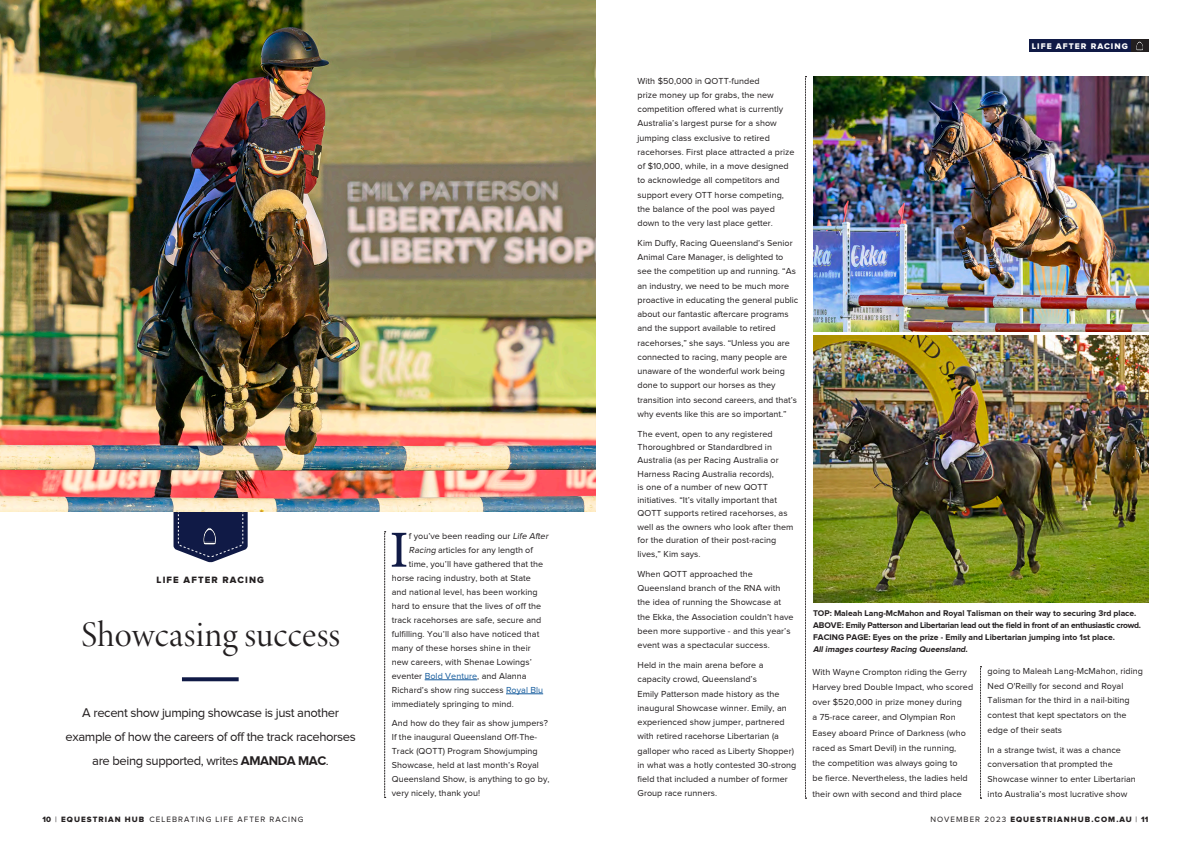
<style>
.page{position:relative;width:1191px;height:842px;background:#fff}
.page>*{position:absolute;margin:0;border:0;box-sizing:border-box;transform-origin:0 0}
.OPENING_PARAGRAPH{font:52.1px "Minion Variable Concept";color:#101a46}
.HEADER_1{font:36px "Minion Variable Concept";letter-spacing:.005em;color:#231f20}
.INTRO{font:13px/24px "Proxima Nova";letter-spacing:-.03em;color:#231f20;text-align:center}
.t1{font:9.5px "Proxima Nova Extrabld";letter-spacing:.12em;color:#231f20}
.BODY{font:9px/14.2px "Proxima Nova";letter-spacing:.005em;color:#231f20}
.OPENING_PARAGRAPH-2{font:9px "Proxima Nova";letter-spacing:.005em;color:#231f20}
.BODY-2{font:700 8.5px/12px "Proxima Nova";color:#231f20}
.t2{font:8.5px "Proxima Nova Extrabld";letter-spacing:.12em;color:#fff}
.t3{font:8px "Proxima Nova";letter-spacing:.13em;color:#231f20}
.t4{font:8px "Proxima Nova Extrabld";letter-spacing:.13em;color:#231f20}
.s1{font-weight:700}
.s2{font-style:italic}
.s3{color:#175d9e}
.s4{font-family:"Proxima Nova Extrabld"}
.s5{font-family:"Proxima Nova"}
</style>
<div class="page">
<svg style="left:805px;top:76px;width:1px;height:723px"></svg>
<svg style="left:980px;top:666px;width:1px;height:133px"></svg>
<hr style="left:425px;top:680px;width:52px;height:1px;background:#175d9e">
<hr style="left:506px;top:694px;width:37px;height:1px;background:#175d9e">
<svg style="left:384px;top:531px;width:2px;height:267px"></svg>
<svg style="left:182px;top:677px;width:57px;height:4px"></svg>
<svg style="left:173px;top:512px;width:75px;height:50px"></svg>
<div style="left:1029px;top:40px;width:101px;height:12px;background:#101a46"></div>
<div style="left:1130px;top:40px;width:18px;height:12px;background:#231f20"></div>
<svg style="left:1136px;top:41px;width:7px;height:10px"></svg>
<img style="left:813px;top:76px;width:335px;height:255px">
<img style="left:0;top:0;width:595px;height:512px">
<img style="left:813px;top:336px;width:335px;height:266px">
<p class="t1" style="left:157px;top:576px;width:109px">LIFE AFTER RACING</p>
<p class="HEADER_1" style="left:81px;top:610px;width:261px">Showcasing success</p>
<p class="INTRO" style="left:66px;top:700px;width:292px">A recent show jumping showcase is just another example of how the careers of off the track racehorses are being supported, writes <span class="s1">AMANDA MAC</span>.</p>
<p class="OPENING_PARAGRAPH" style="left:389px;top:513px;width:21px">I</p>
<p class="OPENING_PARAGRAPH-2" style="left:409px;top:531px;width:142px">f you’ve been reading our <span class="s2">Life After</span></p>
<p class="OPENING_PARAGRAPH-2" style="left:409px;top:545px;width:125px"><span class="s2">Racing</span> articles for any length of</p>
<p class="OPENING_PARAGRAPH-2" style="left:409px;top:559px;width:136px">time, you’ll have gathered that the</p>
<p class="OPENING_PARAGRAPH-2" style="left:392px;top:573px;width:141px">horse racing industry, both at State</p>
<p class="OPENING_PARAGRAPH-2" style="left:392px;top:587px;width:147px">and national level, has been working</p>
<p class="OPENING_PARAGRAPH-2" style="left:392px;top:601px;width:151px">hard to ensure that the lives of off the</p>
<p class="OPENING_PARAGRAPH-2" style="left:392px;top:615px;width:151px">track racehorses are safe, secure and</p>
<p class="OPENING_PARAGRAPH-2" style="left:392px;top:629px;width:149px">fulfilling. You’ll also have noticed that</p>
<p class="OPENING_PARAGRAPH-2" style="left:392px;top:643px;width:140px">many of these horses shine in their</p>
<p class="OPENING_PARAGRAPH-2" style="left:392px;top:657px;width:141px">new careers, with Shenae Lowings’</p>
<p class="OPENING_PARAGRAPH-2" style="left:392px;top:671px;width:136px">eventer <span class="s3">Bold Venture</span>, and Alanna</p>
<p class="OPENING_PARAGRAPH-2" style="left:392px;top:685px;width:153px">Richard’s show ring success <span class="s3">Royal Blu</span></p>
<p class="OPENING_PARAGRAPH-2" style="left:392px;top:699px;width:123px">immediately springing to mind.</p>
<p class="BODY" style="left:392px;top:716px;width:159px">And how do they fair as show jumpers?<br>If the inaugural Queensland Off-The-Track (QOTT) Program Showjumping Showcase, held at last month’s Royal Queensland Show, is anything to go by, very nicely, thank you!</p>
<p class="t2" style="left:1031px;top:43px;width:98px">LIFE AFTER RACING</p>
<p class="t2" style="left:1038px;top:43px;width:91px">CELEBRATING LAR</p>
<p class="BODY" style="left:637px;top:73px;width:158px">With $50,000 in QOTT-funded<br>prize money up for grabs, the new competition offered what is currently Australia’s largest purse for a show jumping class exclusive to retired racehorses. First place attracted a prize of $10,000, while, in a move designed to acknowledge all competitors and support every OTT horse competing, the balance of the pool was payed down to the very last place getter.</p>
<p class="BODY" style="left:637px;top:236px;width:162px">Kim Duffy, Racing Queensland’s Senior Animal Care Manager, is delighted to see the competition up and running. “As an industry, we need to be much more proactive in educating the general public about our fantastic aftercare programs and the support available to retired racehorses,” she says. “Unless you are connected to racing, many people are unaware of the wonderful work being done to support our horses as they transition into second careers, and that’s why events like this are so important.”</p>
<p class="BODY" style="left:637px;top:427px;width:157px;line-height:13.2px">The event, open to any registered Thoroughbred or Standardbred in Australia (as per Racing Australia or Harness Racing Australia records),<br>is one of a number of new QOTT initiatives. “It’s vitally important that QOTT supports retired racehorses, as well as the owners who look after them for the duration of their post-racing</p>
<p class="BODY" style="left:637px;top:547px;width:64px">lives,” Kim says.</p>
<p class="BODY" style="left:637px;top:567px;width:158px">When QOTT approached the Queensland branch of the RNA with the idea of running the Showcase at the Ekka, the Association couldn’t have been more supportive - and this year’s event was a spectacular success.</p>
<p class="BODY" style="left:637px;top:658px;width:160px">Held in the main arena before a capacity crowd, Queensland’s<br>Emily Patterson made history as the inaugural Showcase winner. Emily, an experienced show jumper, partnered with retired racehorse Libertarian (a galloper who raced as Liberty Shopper) in what was a hotly contested 30-strong field that included a number of former Group race runners.</p>
<p class="BODY" style="left:812px;top:664px;width:162px;line-height:15.2px">With Wayne Crompton riding the Gerry Harvey bred Double Impact, who scored over $520,000 in prize money during<br>a 75-race career, and Olympian Ron Easey aboard Prince of Darkness (who raced as Smart Devil) in the running,<br>the competition was always going to<br>be fierce. Nevertheless, the ladies held their own with second and third place</p>
<p class="BODY" style="left:987px;top:664px;width:157px;line-height:14.6px">going to Maleah Lang-McMahon, riding<br>Ned O'Reilly for second and Royal<br>Talisman for the third in a nail-biting contest that kept spectators on the edge of their seats</p>
<p class="BODY-2" style="left:813px;top:607px;width:329px">TOP: Maleah Lang-McMahon and Royal Talisman on their way to securing 3rd place.<br>ABOVE: Emily Patterson and Libertarian lead out the field in front of an enthusiastic crowd.<br>FACING PAGE: Eyes on the prize - Emily and Libertarian jumping into 1st place.<br><span class="s2">All images courtesy Racing Queensland.</span></p>
<p class="BODY" style="left:987px;top:742px;width:150px;line-height:14.6px">In a strange twist, it was a chance conversation that prompted the Showcase winner to enter Libertarian into Australia’s most lucrative show</p>
<p class="t3" style="left:43px;top:815px;width:262px"><span class="s4">10</span> | <span class="s4">EQUESTRIAN HUB</span> CELEBRATING LIFE AFTER RACING</p>
<p class="t4" style="left:930px;top:816px;width:220px"><span class="s5">NOVEMBER 2023</span> EQUESTRIANHUB.COM.AU <span class="s5">|</span> 11</p>
</div>
